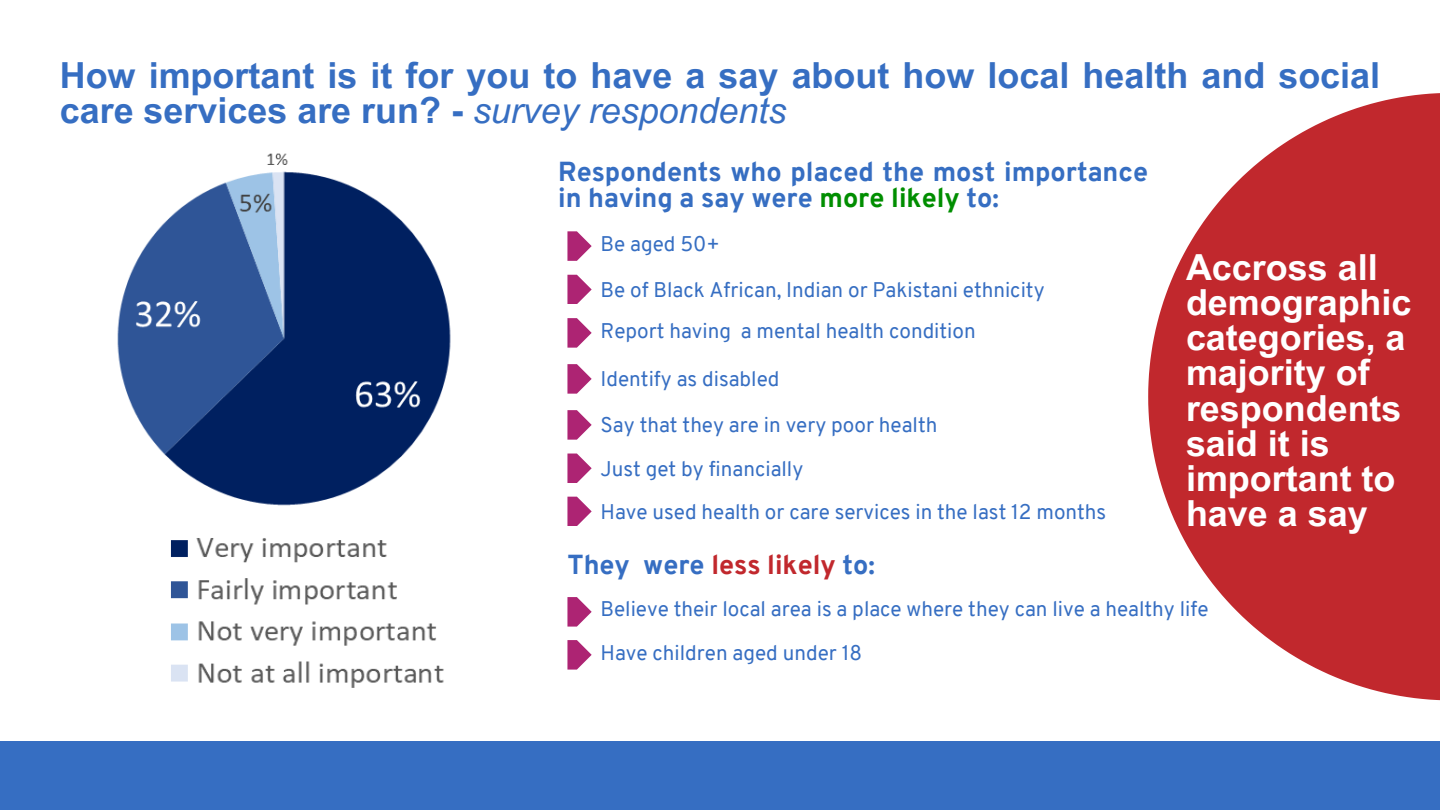
<style>
.page{position:relative;width:1440px;height:810px;background:#fff}
.page>*{position:absolute;margin:0;border:0;box-sizing:border-box;transform-origin:0 0}
.t1{font:700 35.9px/35.2px "Arial MT Pro";color:#366ec2}
.t2{font:700 35.9px/35.2px "Arial MT Pro";color:#fff}
.t3{font:800 26.8px/26.2px "Overpass";color:#366ec2}
.t4{font:20.7px "Overpass";color:#366ec2}
.s1{font-weight:400;font-style:italic}
.s2{color:#008e00}
.s3{color:#c1282d}
</style>
<div class="page">
<img style="left:117px;top:153px;width:334px;height:353px">
<img style="left:170px;top:538px;width:274px;height:150px">
<div style="left:0;top:742px;width:1440px;height:68px;background:#366ec2"></div>
<svg style="left:567px;top:318px;width:25px;height:30px"></svg>
<svg style="left:567px;top:364px;width:25px;height:30px"></svg>
<svg style="left:567px;top:275px;width:25px;height:29px"></svg>
<svg style="left:567px;top:410px;width:25px;height:30px"></svg>
<svg style="left:567px;top:454px;width:25px;height:29px"></svg>
<svg style="left:567px;top:231px;width:25px;height:30px"></svg>
<svg style="left:567px;top:497px;width:25px;height:29px"></svg>
<svg style="left:567px;top:597px;width:25px;height:30px"></svg>
<svg style="left:567px;top:640px;width:25px;height:30px"></svg>
<svg style="left:1148px;top:93px;width:292px;height:607px;fill:#c1282d"></svg>
<p class="t1" style="left:60px;top:62px;width:1322px">How important is it for you to have a say about how local health and social care services are run? - <span class="s1">survey respondents</span></p>
<p class="t3" style="left:558px;top:161px;width:592px">Respondents who placed the most importance in having a say were <span class="s2">more likely</span> to:</p>
<p class="t4" style="left:601px;top:235px;width:121px">Be aged 50+</p>
<p class="t2" style="left:1186px;top:254px;width:227px">Accross all demographic categories, a majority of respondents said it is important to have a say</p>
<p class="t4" style="left:601px;top:281px;width:446px">Be of Black African, Indian or Pakistani ethnicity</p>
<p class="t4" style="left:601px;top:322px;width:377px">Report having a mental health condition</p>
<p class="t4" style="left:601px;top:371px;width:180px">Identify as disabled</p>
<p class="t4" style="left:601px;top:417px;width:338px">Say that they are in very poor health</p>
<p class="t4" style="left:601px;top:460px;width:204px">Just get by financially</p>
<p class="t4" style="left:601px;top:503px;width:507px">Have used health or care services in the last 12 months</p>
<p class="t3" style="left:567px;top:554px;width:309px">They were <span class="s3">less likely</span> to:</p>
<p class="t4" style="left:601px;top:601px;width:609px">Believe their local area is a place where they can live a healthy life</p>
<p class="t4" style="left:601px;top:644px;width:263px">Have children aged under 18</p>
</div>
